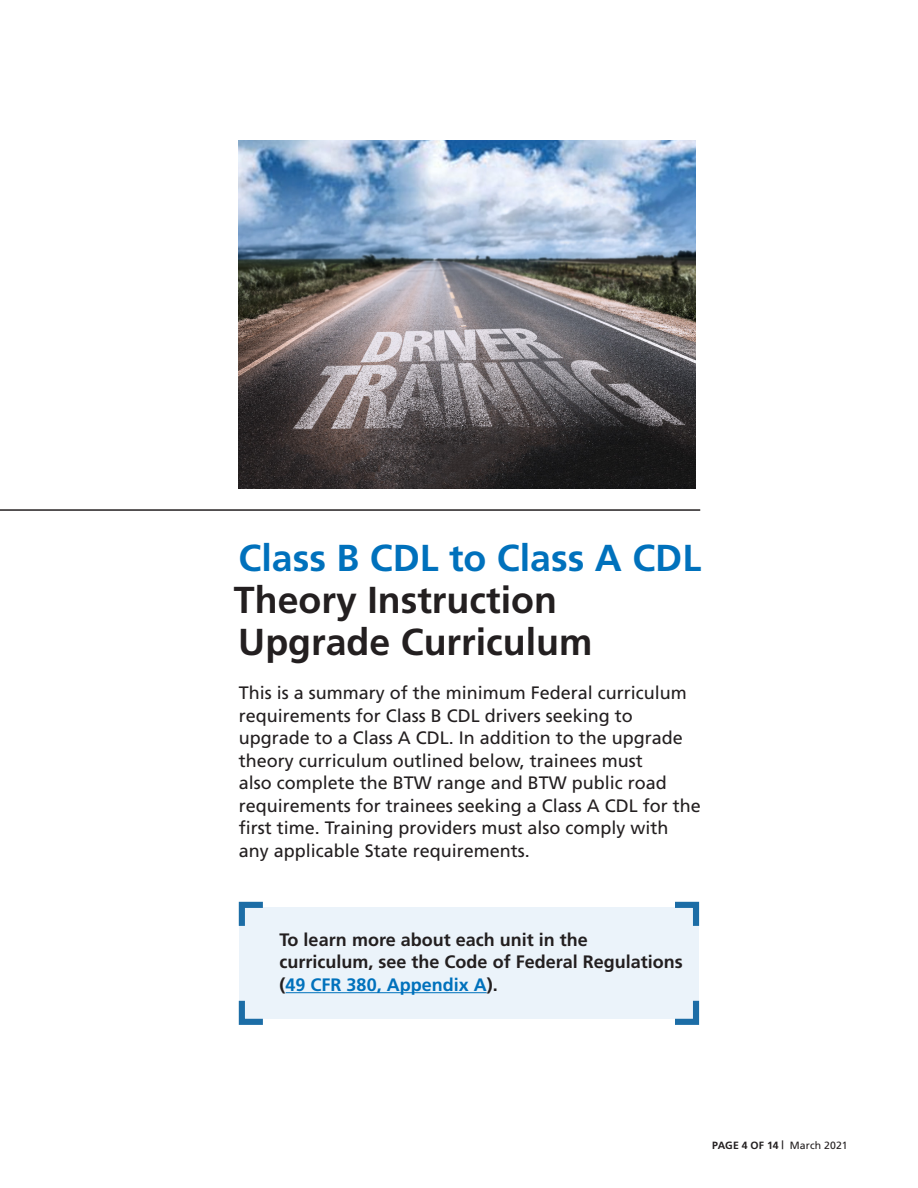
<style>
.page{position:relative;width:918px;height:1188px;background:#fff}
.page>*{position:absolute;margin:0;border:0;box-sizing:border-box;transform-origin:0 0}
.t1{font:700 37.5px/42px "Frutiger";color:#231f20}
.t2{font:700 37.5px "Frutiger";color:#0071bc}
.t3{font:18px/22.5px "Frutiger";color:#231f20}
.t4{font:700 18px/22.5px "Frutiger";color:#231f20}
.t5{font:700 10.5px "Frutiger";letter-spacing:-.005em;color:#231f20}
.s1{color:#0071bc}
.s2{font-size:8.85px}
.s3{font-weight:400}
</style>
<div class="page">
<hr style="left:0;top:510px;width:700px;height:1px;background:#231f20">
<img style="left:239px;top:141px;width:457px;height:348px">
<div style="left:239px;top:907px;width:459px;height:112px;background:#ebf3fa"></div>
<svg style="left:238px;top:901px;width:25px;height:25px"></svg>
<svg style="left:238px;top:1000px;width:25px;height:25px"></svg>
<svg style="left:675px;top:995px;width:25px;height:30px"></svg>
<svg style="left:675px;top:901px;width:25px;height:31px"></svg>
<hr style="left:286px;top:992px;width:201px;height:1px;background:#0071bc">
<h2 class="t2" style="left:239px;top:536px;width:464px">Class B CDL to Class A CDL</h2>
<h2 class="t1" style="left:234px;top:579px;width:360px">Theory Instruction<br>Upgrade Curriculum</h2>
<p class="t3" style="left:239px;top:682px;width:464px">This is a summary of the minimum Federal curriculum requirements for Class B CDL drivers seeking to upgrade to a Class A CDL. In addition to the upgrade theory curriculum outlined below, trainees must<br>also complete the BTW range and BTW public road requirements for trainees seeking a Class A CDL for the first time. Training providers must also comply with any applicable State requirements.</p>
<p class="t4" style="left:280px;top:928px;width:405px">To learn more about each unit in the curriculum, see the Code of Federal Regulations (<span class="s1">49 CFR 380, Appendix A</span>).</p>
<p class="t5" style="left:712px;top:1139px;width:137px">PAGE 4 OF 14 <span class="s2">|</span> <span class="s3">March 2021</span></p>
</div>
